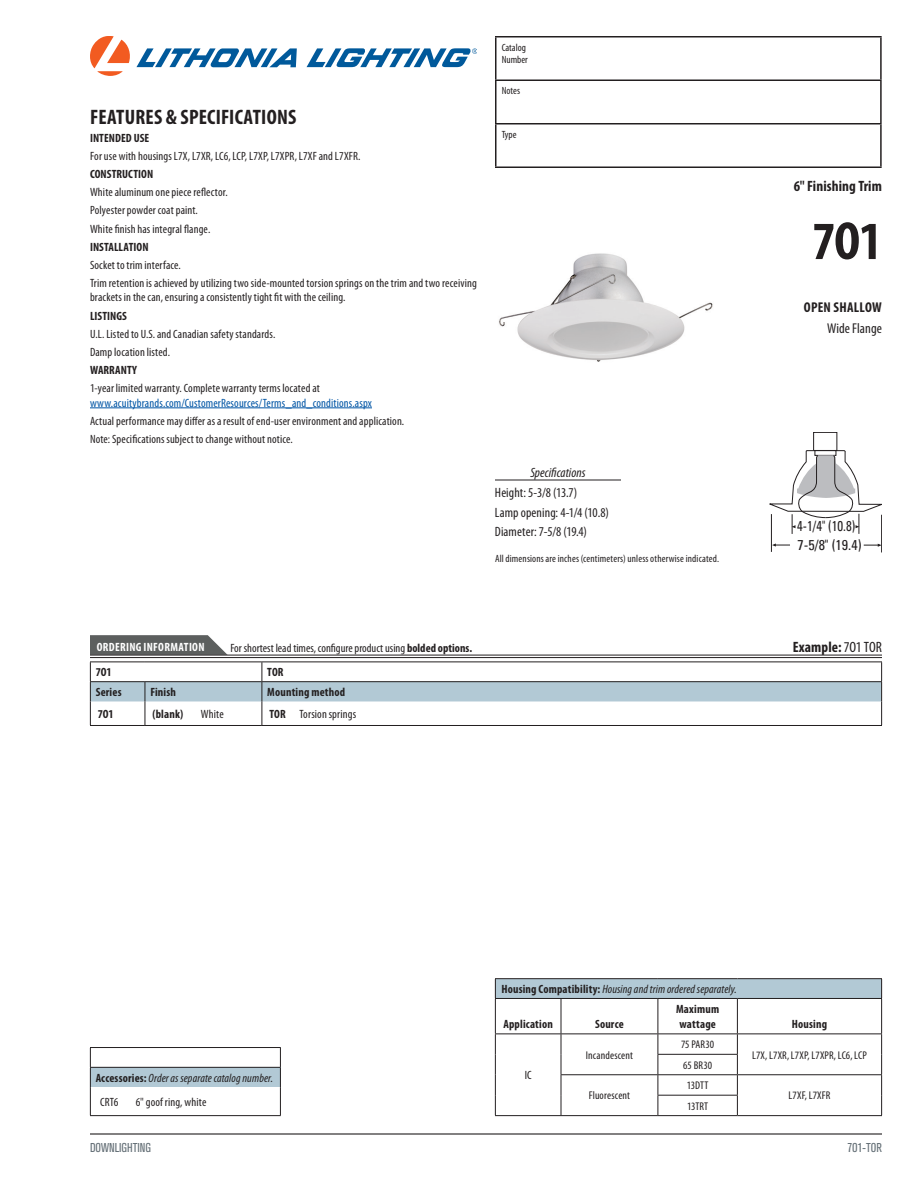
<style>
.page{position:relative;width:918px;height:1188px;background:#fff}
.page>*{position:absolute;margin:0;border:0;box-sizing:border-box;transform-origin:0 0}
.t1{font:700 condensed 54px "Myriad Pro";color:#231f20}
.t2{font:700 condensed 21px "Myriad Pro";letter-spacing:.01em;color:#231f20}
.t3{font:700 condensed 15px "Myriad Pro";letter-spacing:.005em;color:#231f20}
.t4{font:condensed 14.25px/19px "Univers";color:#231f20;scale:.9 1}
.t5{font:700 condensed 14.25px "Myriad Pro";letter-spacing:.015em;color:#231f20}
.t6{font:condensed 14.25px "Myriad Pro";letter-spacing:.005em;color:#231f20}
.t7{font:condensed 13.5px/20px "Myriad Pro";letter-spacing:.005em;color:#231f20}
.t8{font:italic condensed 13.5px "Myriad Pro";letter-spacing:.005em;color:#231f20}
.t9{font:condensed 12.75px "Akzidenz Grotesk BE";color:#667178}
.t10{font:condensed 12px/18.1px "Myriad Pro";letter-spacing:.01em;color:#231f20}
.t11{font:700 condensed 12px/14.4px "Myriad Pro";letter-spacing:.015em;color:#231f20}
.t12{font:italic condensed 12px/24.2px "Myriad Pro";letter-spacing:.01em;color:#231f20}
.t13{font:condensed 12px "Myriad Pro";letter-spacing:.01em;color:#0155a5}
.t14{font:700 condensed 12px "Myriad Pro";letter-spacing:.025em;color:#fff}
.t15{font:condensed 11.25px "Myriad Pro";letter-spacing:.01em;color:#231f20}
.t16{font:condensed 10.5px/12.6px "Myriad Pro";letter-spacing:.015em;color:#231f20}
.s1{font-weight:700}
.s2{font-weight:400}
.s3{font-weight:700;font-style:normal}
.s4{font-style:normal}
</style>
<div class="page">
<svg style="left:90px;top:36px;width:207px;height:40px"></svg>
<svg style="left:307px;top:48px;width:170px;height:19px"></svg>
<hr style="left:495px;top:36px;width:387px;height:2px;background:#231f20">
<hr style="left:495px;top:38px;width:1px;height:42px;background:#231f20">
<hr style="left:880px;top:38px;width:2px;height:42px;background:#231f20">
<hr style="left:495px;top:80px;width:387px;height:1px;background:#231f20">
<hr style="left:495px;top:81px;width:1px;height:42px;background:#231f20">
<hr style="left:880px;top:81px;width:2px;height:42px;background:#231f20">
<hr style="left:495px;top:123px;width:387px;height:1px;background:#231f20">
<hr style="left:495px;top:124px;width:1px;height:42px;background:#231f20">
<hr style="left:880px;top:124px;width:2px;height:42px;background:#231f20">
<hr style="left:495px;top:166px;width:387px;height:2px;background:#231f20">
<hr style="left:90px;top:1133px;width:792px;height:2px;background:#231f20">
<hr style="left:90px;top:408px;width:282px;height:1px;background:#0155a5">
<hr style="left:90px;top:725px;width:55px;height:1px;background:#231f20">
<hr style="left:145px;top:725px;width:117px;height:1px;background:#231f20">
<hr style="left:262px;top:725px;width:620px;height:1px;background:#231f20">
<svg style="left:90px;top:635px;width:792px;height:90px"></svg>
<hr style="left:90px;top:655px;width:792px;height:3px;background:#fff">
<hr style="left:90px;top:655px;width:792px;height:1px;background:#231f20">
<hr style="left:90px;top:657px;width:792px;height:1px;background:#231f20">
<div style="left:495px;top:979px;width:387px;height:19px;background:#b2c9d5"></div>
<svg style="left:495px;top:979px;width:1px;height:19px"></svg>
<svg style="left:881px;top:979px;width:1px;height:19px"></svg>
<hr style="left:495px;top:978px;width:66px;height:1px;background:#231f20">
<hr style="left:561px;top:978px;width:97px;height:1px;background:#231f20">
<hr style="left:658px;top:978px;width:79px;height:1px;background:#231f20">
<hr style="left:737px;top:978px;width:145px;height:1px;background:#231f20">
<hr style="left:495px;top:999px;width:1px;height:35px;background:#231f20">
<hr style="left:561px;top:999px;width:1px;height:35px;background:#231f20">
<hr style="left:658px;top:999px;width:1px;height:35px;background:#231f20">
<hr style="left:737px;top:999px;width:1px;height:35px;background:#231f20">
<hr style="left:881px;top:999px;width:1px;height:35px;background:#231f20">
<svg style="left:495px;top:1035px;width:1px;height:80px"></svg>
<svg style="left:561px;top:1035px;width:1px;height:80px"></svg>
<svg style="left:658px;top:1035px;width:1px;height:80px"></svg>
<svg style="left:737px;top:1035px;width:1px;height:80px"></svg>
<svg style="left:881px;top:1035px;width:1px;height:80px"></svg>
<hr style="left:495px;top:998px;width:66px;height:1px;background:#231f20">
<hr style="left:561px;top:998px;width:97px;height:1px;background:#231f20">
<hr style="left:658px;top:998px;width:79px;height:1px;background:#231f20">
<hr style="left:737px;top:998px;width:145px;height:1px;background:#231f20">
<hr style="left:495px;top:1034px;width:66px;height:1px;background:#231f20">
<hr style="left:561px;top:1034px;width:97px;height:1px;background:#231f20">
<hr style="left:658px;top:1034px;width:79px;height:1px;background:#231f20">
<hr style="left:737px;top:1034px;width:145px;height:1px;background:#231f20">
<hr style="left:658px;top:1054px;width:80px;height:1px;background:#231f20">
<hr style="left:561px;top:1074px;width:97px;height:1px;background:#231f20">
<hr style="left:658px;top:1074px;width:79px;height:1px;background:#231f20">
<hr style="left:737px;top:1074px;width:145px;height:1px;background:#231f20">
<hr style="left:658px;top:1095px;width:80px;height:1px;background:#231f20">
<hr style="left:495px;top:1115px;width:66px;height:1px;background:#231f20">
<hr style="left:561px;top:1115px;width:97px;height:1px;background:#231f20">
<hr style="left:658px;top:1115px;width:79px;height:1px;background:#231f20">
<hr style="left:737px;top:1115px;width:145px;height:1px;background:#231f20">
<svg style="left:770px;top:432px;width:112px;height:121px"></svg>
<img style="left:499px;top:253px;width:214px;height:109px">
<hr style="left:495px;top:480px;width:126px;height:1px;background:#231f20">
<div style="left:90px;top:1067px;width:190px;height:20px;background:#b2c9d5"></div>
<hr style="left:90px;top:1047px;width:191px;height:1px;background:#231f20">
<svg style="left:90px;top:1048px;width:1px;height:67px"></svg>
<svg style="left:280px;top:1048px;width:1px;height:67px"></svg>
<hr style="left:90px;top:1067px;width:191px;height:1px;background:#231f20">
<hr style="left:90px;top:1115px;width:191px;height:1px;background:#231f20">
<h2 class="t2" style="left:90px;top:104px;width:208px">FEATURES &amp; SPECIFICATIONS</h2>
<p class="t11" style="left:90px;top:130px;width:61px">INTENDED USE</p>
<p class="t10" style="left:90px;top:147px;width:272px">For use with housings L7X, L7XR, LC6, LCP, L7XP, L7XPR, L7XF and L7XFR.</p>
<p class="t11" style="left:90px;top:167px;width:65px">CONSTRUCTION</p>
<p class="t10" style="left:90px;top:183px;width:139px">White aluminum one piece reflector.<br>Polyester powder coat paint.<br>White finish has integral flange.</p>
<p class="t11" style="left:90px;top:239px;width:60px">INSTALLATION</p>
<p class="t10" style="left:90px;top:256px;width:388px">Socket to trim interface.<br>Trim retention is achieved by utilizing two side-mounted torsion springs on the trim and two receiving</p>
<p class="t10" style="left:90px;top:288px;width:257px">brackets in the can, ensuring a consistently tight fit with the ceiling.</p>
<p class="t11" style="left:90px;top:308px;width:38px">LISTINGS</p>
<p class="t10" style="left:90px;top:325px;width:187px">U.L. Listed to U.S. and Canadian safety standards.<br>Damp location listed.</p>
<p class="t11" style="left:90px;top:363px;width:49px">WARRANTY</p>
<p class="t10" style="left:90px;top:379px;width:231px">1-year limited warranty. Complete warranty terms located at</p>
<p class="t13" style="left:90px;top:395px;width:284px">www.acuitybrands.com/CustomerResources/Terms_and_conditions.aspx</p>
<p class="t10" style="left:90px;top:412px;width:316px">Actual performance may differ as a result of end-user environment and application.<br>Note: Specifications subject to change without notice.</p>
<p class="t16" style="left:502px;top:41px;width:28px">Catalog<br>Number</p>
<p class="t16" style="left:502px;top:84px;width:20px">Notes</p>
<p class="t16" style="left:502px;top:128px;width:16px">Type</p>
<p class="t8" style="left:530px;top:465px;width:57px">Specifications</p>
<p class="t7" style="left:495px;top:482px;width:115px">Height: 5-3/8 (13.7)<br>Lamp opening: 4-1/4 (10.8)<br>Diameter: 7-5/8 (19.4)</p>
<p class="t16" style="left:495px;top:552px;width:226px">All dimensions are inches (centimeters) unless otherwise indicated.</p>
<p class="t3" style="left:794px;top:177px;width:90px">6" Finishing Trim</p>
<h1 class="t1" style="left:812px;top:207px;width:71px">7O1</h1>
<p class="t5" style="left:804px;top:298px;width:80px">OPEN SHALLOW</p>
<p class="t6" style="left:827px;top:320px;width:56px">Wide Flange</p>
<p class="t4" style="left:797px;top:516px;width:73px">4-1/4" (10.8)<br>7-5/8" (19.4)</p>
<p class="t14" style="left:97px;top:639px;width:109px">ORDERING INFORMATION</p>
<p class="t10" style="left:230px;top:639px;width:243px">For shortest lead times, configure product using <span class="s1">bolded options.</span></p>
<p class="t3" style="left:793px;top:637px;width:91px">Example: <span class="s2">7O1 TOR</span></p>
<p class="t11" style="left:96px;top:665px;width:17px">7O1</p>
<p class="t11" style="left:267px;top:665px;width:18px">TOR</p>
<p class="t11" style="left:96px;top:685px;width:27px">Series</p>
<p class="t11" style="left:150px;top:685px;width:27px">Finish</p>
<p class="t11" style="left:267px;top:685px;width:79px">Mounting method</p>
<p class="t11" style="left:98px;top:707px;width:17px">7O1</p>
<p class="t11" style="left:152px;top:707px;width:32px">(blank)</p>
<p class="t10" style="left:201px;top:705px;width:24px">White</p>
<p class="t10" style="left:269px;top:705px;width:88px"><span class="s1">TOR</span> Torsion springs</p>
<p class="t12" style="left:100px;top:1066px;width:175px;text-indent:-4px"><span class="s3">Accessories:</span> Order as separate catalog number.<br><span class="s4">CRT6</span></p>
<p class="t10" style="left:136px;top:1093px;width:72px">6" goof ring, white</p>
<p class="t12" style="left:501px;top:977px;width:237px"><span class="s3">Housing Compatibility:</span> Housing and trim ordered separately.</p>
<p class="t11" style="left:503px;top:1016px;width:51px">Application</p>
<p class="t11" style="left:595px;top:1016px;width:30px">Source</p>
<p class="t11" style="left:676px;top:1002px;width:45px">Maximum wattage</p>
<p class="t10" style="left:525px;top:1066px;width:8px">IC</p>
<p class="t15" style="left:586px;top:1048px;width:49px">Incandescent</p>
<p class="t15" style="left:589px;top:1089px;width:43px">Fluorescent</p>
<p class="t15" style="left:681px;top:1038px;width:35px">75 PAR30</p>
<p class="t15" style="left:683px;top:1058px;width:30px">65 BR30</p>
<p class="t15" style="left:687px;top:1079px;width:23px">13DTT</p>
<p class="t15" style="left:687px;top:1099px;width:23px">13TRT</p>
<p class="t11" style="left:792px;top:1016px;width:37px">Housing</p>
<p class="t15" style="left:752px;top:1048px;width:116px">L7X, L7XR, L7XP, L7XPR, LC6, LCP</p>
<p class="t15" style="left:789px;top:1089px;width:43px">L7XF, L7XFR</p>
<p class="t9" style="left:90px;top:1141px;width:63px">DOWNLIGHTING</p>
<p class="t9" style="left:847px;top:1141px;width:36px">7O1-TOR</p>
</div>
